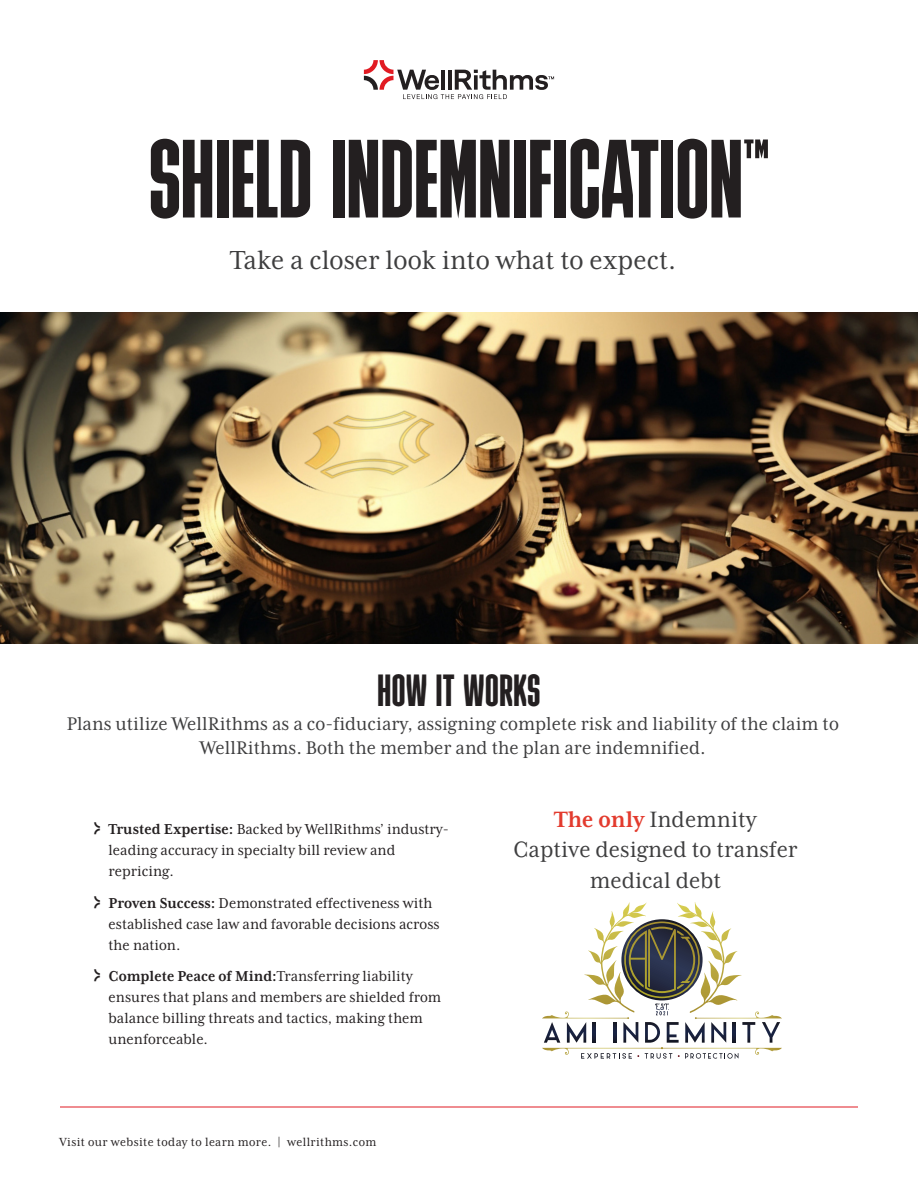
<style>
.page{position:relative;width:918px;height:1188px;background:#fff}
.page>*{position:absolute;margin:0;border:0;box-sizing:border-box;transform-origin:0 0}
.Title_74_60{font:111px "Bulevar";color:#231f20}
.Subtitle_1_22_21{font:45px "Bulevar";letter-spacing:.015em;color:#231f20}
.Title_Subhead_20_24{font:30px "Mrs Eaves XL Serif Nar OT";color:#3e3e3f}
.Subtitle_1_body_copy_14_16{font:25.5px/30.6px "Mrs Eaves XL Serif Nar OT";color:#3e3e3f;text-align:center}
.Subtitle_1_body_copy_14_16-2{font:21px/24px "Mrs Eaves XL Serif Nar OT";color:#3e3e3f;text-align:center}
.t1{font:16.5px/21px "Mrs Eaves XL Serif Nar OT";color:#231f20}
.t2{font:13.5px "Mrs Eaves XL Serif Nar OT";letter-spacing:.025em;color:#231f20}
.s1{font-weight:700}
.s2{font-weight:700;color:#e33b2e}
</style>
<div class="page">
<hr style="left:60px;top:1107px;width:798px;height:1px;background:#e11b23">
<svg style="left:364px;top:60px;width:190px;height:39px"></svg>
<img style="left:0;top:312px;width:918px;height:332px">
<svg style="left:544px;top:1022px;width:16px;height:21px"></svg>
<svg style="left:567px;top:1022px;width:19px;height:21px"></svg>
<svg style="left:593px;top:1022px;width:3px;height:21px"></svg>
<svg style="left:614px;top:1022px;width:3px;height:21px"></svg>
<svg style="left:623px;top:1022px;width:15px;height:21px"></svg>
<svg style="left:645px;top:1022px;width:15px;height:21px"></svg>
<svg style="left:667px;top:1022px;width:12px;height:21px"></svg>
<svg style="left:685px;top:1022px;width:20px;height:21px"></svg>
<svg style="left:711px;top:1022px;width:15px;height:21px"></svg>
<svg style="left:733px;top:1022px;width:3px;height:21px"></svg>
<svg style="left:742px;top:1022px;width:13px;height:21px"></svg>
<svg style="left:762px;top:1022px;width:18px;height:21px"></svg>
<svg style="left:695px;top:1012px;width:87px;height:7px"></svg>
<svg style="left:542px;top:1012px;width:87px;height:7px"></svg>
<svg style="left:663px;top:1047px;width:119px;height:8px"></svg>
<svg style="left:542px;top:1047px;width:121px;height:8px"></svg>
<svg style="left:612px;top:919px;width:100px;height:96px"></svg>
<svg style="left:677px;top:902px;width:60px;height:111px"></svg>
<svg style="left:584px;top:902px;width:51px;height:111px"></svg>
<svg style="left:581px;top:1053px;width:58px;height:6px"></svg>
<svg style="left:645px;top:1053px;width:27px;height:6px"></svg>
<svg style="left:678px;top:1053px;width:60px;height:6px"></svg>
<p class="Title_74_60" style="left:149px;top:117px;width:621px">SHIELD INDEMNIFICATION<sup>™</sup></p>
<p class="Title_Subhead_20_24" style="left:230px;top:243px;width:448px">Take a closer look into what to expect.</p>
<p class="Subtitle_1_22_21" style="left:377px;top:665px;width:164px">HOW IT WORKS</p>
<p class="Subtitle_1_body_copy_14_16-2" style="left:67px;top:712px;width:774px">Plans utilize WellRithms as a co-fiduciary, assigning complete risk and liability of the claim to<br>WellRithms. Both the member and the plan are indemnified.</p>
<p class="t1" style="left:109px;top:819px;width:342px"><span class="s1">Trusted Expertise:</span> Backed by WellRithms’ industry&shy;leading accuracy in specialty bill review and repricing.</p>
<p class="t1" style="left:109px;top:892px;width:333px"><span class="s1">Proven Success:</span> Demonstrated effectiveness with established case law and favorable decisions across the nation.</p>
<p class="t1" style="left:109px;top:966px;width:334px"><span class="s1">Complete Peace of Mind:</span>Transferring liability ensures that plans and members are shielded from balance billing threats and tactics, making them unenforceable.</p>
<p class="t2" style="left:60px;top:1135px;width:318px">Visit our website today to learn more. | wellrithms.com</p>
<p class="Subtitle_1_body_copy_14_16" style="left:513px;top:804px;width:286px"><span class="s2">The only</span> Indemnity<br>Captive designed to transfer medical debt</p>
</div>
